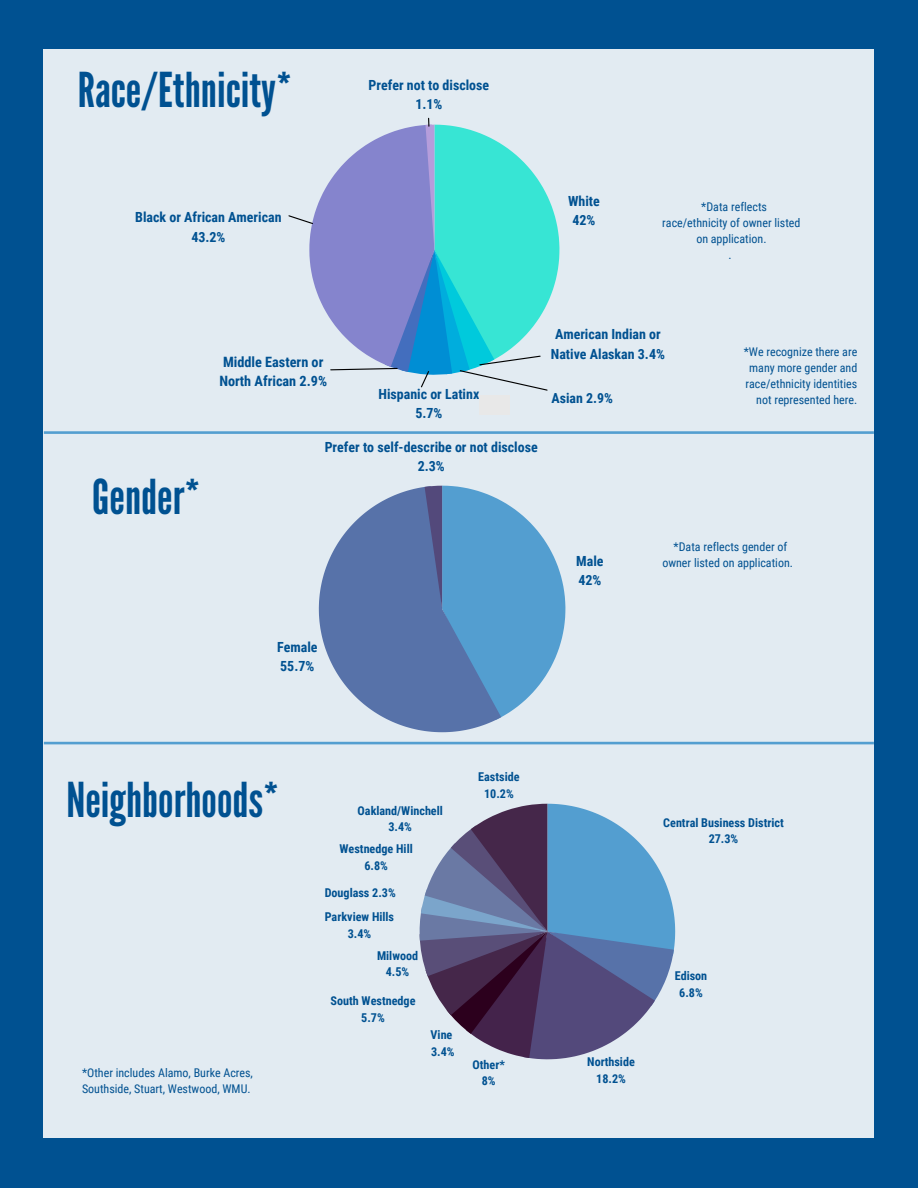
<style>
.page{position:relative;width:918px;height:1188px;background:#005191}
.page>*{position:absolute;margin:0;border:0;box-sizing:border-box;transform-origin:0 0}
.t1{font:48px "League Gothic";color:#005191}
.t2{font:700 14.25px/19.2px "Roboto Condensed";color:#005191}
.t3{font:700 13.95px/19.2px "Roboto Condensed";color:#005191;text-align:center}
.t4{font:700 13.8px "Roboto Condensed";color:#005191}
.t5{font:700 12.15px/16.6px "Roboto Condensed";color:#005191;text-align:center}
.t6{font:12px/16px "Roboto Condensed";color:#005191;text-align:center}
</style>
<div class="page">
<div style="left:44px;top:49px;width:830px;height:1089px;background:#e2ebf2"></div>
<svg style="left:319px;top:486px;width:177px;height:246px;fill:#5772a9"></svg>
<svg style="left:425px;top:486px;width:140px;height:234px;background:#699dca"></svg>
<svg style="left:420px;top:804px;width:255px;height:255px"></svg>
<svg style="left:44px;top:431px;width:830px;height:3px;background:#65a7d4"></svg>
<hr style="left:44px;top:742px;width:830px;height:2px;background:#539ed0">
<svg style="left:288px;top:118px;width:271px;height:273px"></svg>
<div style="left:480px;top:395px;width:30px;height:19px;background:#e8e8e8"></div>
<h1 class="t1" style="left:78px;top:62px;width:216px">Race/Ethnicity*</h1>
<p class="t3" style="left:369px;top:76px;width:122px">Prefer not to disclose<br>1.1%</p>
<p class="t3" style="left:135px;top:208px;width:148px">Black or African American<br>43.2%</p>
<p class="t3" style="left:568px;top:192px;width:33px">White<br>42%</p>
<p class="t6" style="left:662px;top:199px;width:140px">*Data reflects<br>race/ethnicity of owner listed on application.<br>.</p>
<h1 class="t1" style="left:92px;top:469px;width:110px">Gender*</h1>
<p class="t2" style="left:219px;top:352px;width:109px">Middle Eastern or<br>North African 2.9%</p>
<p class="t3" style="left:378px;top:384px;width:102px">Hispanic or Latinx<br>5.7%</p>
<p class="t3" style="left:325px;top:437px;width:215px">Prefer to self-describe or not disclose<br>2.3%</p>
<p class="t3" style="left:551px;top:325px;width:116px;text-align:left">American Indian or<br>Native Alaskan 3.4%</p>
<p class="t4" style="left:552px;top:390px;width:63px">Asian 2.9%</p>
<p class="t6" style="left:744px;top:344px;width:115px;text-align:right">*We recognize there are many more gender and race/ethnicity identities not represented here.</p>
<p class="t3" style="left:576px;top:552px;width:29px;text-align:left">Male<br>42%</p>
<p class="t6" style="left:662px;top:539px;width:132px">*Data reflects gender of owner listed on application.</p>
<p class="t3" style="left:277px;top:637px;width:42px;text-align:left">Female<br>55.7%</p>
<h1 class="t1" style="left:67px;top:772px;width:214px">Neighborhoods*</h1>
<p class="t6" style="left:82px;top:1065px;width:172px;text-align:left">*Other includes Alamo, Burke Acres,<br>Southside, Stuart, Westwood, WMU.</p>
<p class="t5" style="left:358px;top:802px;width:87px">Oakland/Winchell<br>3.4%</p>
<p class="t5" style="left:340px;top:841px;width:75px">Westnedge Hill<br>6.8%</p>
<p class="t5" style="left:325px;top:884px;width:73px">Douglass 2.3%</p>
<p class="t5" style="left:325px;top:909px;width:71px">Parkview Hills<br>3.4%</p>
<p class="t5" style="left:377px;top:947px;width:43px">Milwood<br>4.5%</p>
<p class="t5" style="left:331px;top:993px;width:86px">South Westnedge<br>5.7%</p>
<p class="t5" style="left:431px;top:1027px;width:26px;text-align:left">Vine<br>3.4%</p>
<p class="t5" style="left:478px;top:769px;width:43px">Eastside<br>10.2%</p>
<p class="t5" style="left:473px;top:1056px;width:34px">Other*<br>8%</p>
<p class="t5" style="left:663px;top:814px;width:122px">Central Business District<br>27.3%</p>
<p class="t5" style="left:587px;top:1054px;width:49px">Northside<br>18.2%</p>
<p class="t5" style="left:675px;top:968px;width:34px">Edison<br>6.8%</p>
</div>
